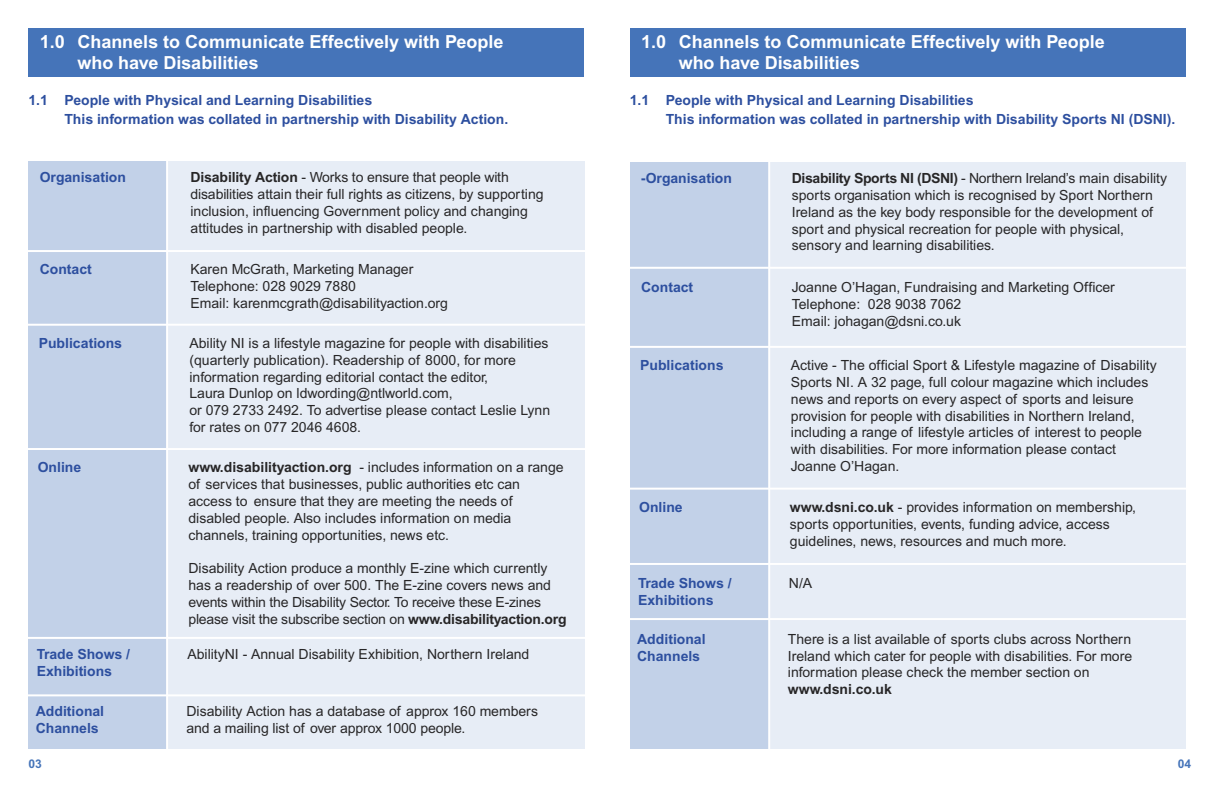
<style>
.page{position:relative;width:1214px;height:791px;background:#fff}
.page>*{position:absolute;margin:0;border:0;box-sizing:border-box;transform-origin:0 0}
.t1{font:700 18px/21px "Arial";color:#fff}
.t2{font:14px/16.8px "Arial";color:#272627}
.t3{font:700 14px/19px "Arial";color:#2d4f9f}
.t4{font:700 14px "Arial";color:#272627}
.t5{font:700 12px "Arial";color:#4574b9}
.s1{font-weight:700}
</style>
<div class="page">
<div style="left:28px;top:28px;width:556px;height:49px;background:#4574b9"></div>
<div style="left:629px;top:28px;width:556px;height:49px;background:#4574b9"></div>
<div style="left:28px;top:161px;width:144px;height:587px;background:#c2d1e8"></div>
<div style="left:168px;top:161px;width:416px;height:587px;background:#e7edf6"></div>
<hr style="left:19px;top:250px;width:573px;height:2px;background:#fff">
<hr style="left:18px;top:324px;width:573px;height:2px;background:#fff">
<hr style="left:17px;top:448px;width:573px;height:2px;background:#fff">
<hr style="left:16px;top:637px;width:573px;height:2px;background:#fff">
<hr style="left:15px;top:694px;width:573px;height:2px;background:#fff">
<hr style="left:166px;top:152px;width:2px;height:607px;background:#fff">
<div style="left:629px;top:162px;width:144px;height:586px;background:#c2d1e8"></div>
<div style="left:769px;top:162px;width:416px;height:586px;background:#e7edf6"></div>
<hr style="left:626px;top:267px;width:573px;height:2px;background:#fff">
<hr style="left:625px;top:346px;width:573px;height:2px;background:#fff">
<hr style="left:624px;top:488px;width:573px;height:2px;background:#fff">
<hr style="left:623px;top:563px;width:573px;height:2px;background:#fff">
<hr style="left:622px;top:618px;width:573px;height:2px;background:#fff">
<hr style="left:768px;top:153px;width:2px;height:608px;background:#fff">
<p class="t1" style="left:77px;top:33px;width:427px;text-indent:-38px">1.0 Channels to Communicate Effectively with People who have Disabilities</p>
<p class="t3" style="left:64px;top:92px;width:445px;text-indent:-36px">1.1 People with Physical and Learning Disabilities<br>This information was collated in partnership with Disability Action.</p>
<p class="t3" style="left:40px;top:169px;width:88px">Organisation</p>
<p class="t2" style="left:190px;top:170px;width:354px"><span class="s1">Disability Action</span> - Works to ensure that people with disabilities attain their full rights as citizens, by supporting inclusion, influencing Government policy and changing attitudes in partnership with disabled people.</p>
<p class="t3" style="left:40px;top:261px;width:54px">Contact</p>
<p class="t2" style="left:190px;top:262px;width:259px">Karen McGrath, Marketing Manager<br>Telephone: 028 9029 7880<br>Email: karenmcgrath@disabilityaction.org</p>
<p class="t3" style="left:39px;top:335px;width:85px">Publications</p>
<p class="t2" style="left:189px;top:336px;width:362px">Ability NI is a lifestyle magazine for people with disabilities (quarterly publication). Readership of 8000, for more information regarding editorial contact the editor,<br>Laura Dunlop on ldwording@ntlworld.com,<br>or 079 2733 2492. To advertise please contact Leslie Lynn for rates on 077 2046 4608.</p>
<p class="t3" style="left:38px;top:459px;width:45px">Online</p>
<p class="t2" style="left:188px;top:460px;width:376px"><span class="s1">www.disabilityaction.org</span> - includes information on a range of services that businesses, public authorities etc can access to ensure that they are meeting the needs of disabled people. Also includes information on media channels, training opportunities, news etc.</p>
<p class="t2" style="left:188px;top:561px;width:379px">Disability Action produce a monthly E-zine which currently has a readership of over 500. The E-zine covers news and events within the Disability Sector. To receive these E-zines please visit the subscribe section on <span class="s1">www.disabilityaction.org</span></p>
<p class="t3" style="left:37px;top:645px;width:95px">Trade Shows /</p>
<p class="t2" style="left:187px;top:647px;width:343px">AbilityNI - Annual Disability Exhibition, Northern Ireland</p>
<p class="t3" style="left:37px;top:662px;width:77px">Exhibitions</p>
<p class="t3" style="left:36px;top:703px;width:70px">Additional</p>
<p class="t2" style="left:186px;top:704px;width:353px">Disability Action has a database of approx 160 members</p>
<p class="t3" style="left:36px;top:720px;width:64px">Channels</p>
<p class="t2" style="left:186px;top:721px;width:280px">and a mailing list of over approx 1000 people.</p>
<p class="t1" style="left:678px;top:33px;width:427px;text-indent:-38px">1.0 Channels to Communicate Effectively with People who have Disabilities</p>
<p class="t3" style="left:665px;top:92px;width:511px;text-indent:-36px">1.1 People with Physical and Learning Disabilities<br>This information was collated in partnership with Disability Sports NI (DSNI).</p>
<p class="t3" style="left:641px;top:170px;width:92px">-Organisation</p>
<p class="t2" style="left:791px;top:171px;width:377px"><span class="s1">Disability Sports NI (DSNI)</span> - Northern Ireland’s main disability sports organisation which is recognised by Sport Northern Ireland as the key body responsible for the development of sport and physical recreation for people with physical, sensory and learning disabilities.</p>
<p class="t3" style="left:641px;top:279px;width:54px">Contact</p>
<p class="t2" style="left:791px;top:280px;width:324px">Joanne O’Hagan, Fundraising and Marketing Officer<br>Telephone: 028 9038 7062<br>Email: johagan@dsni.co.uk</p>
<p class="t3" style="left:640px;top:357px;width:85px">Publications</p>
<p class="t2" style="left:790px;top:358px;width:367px">Active - The official Sport &amp; Lifestyle magazine of Disability Sports NI. A 32 page, full colour magazine which includes news and reports on every aspect of sports and leisure provision for people with disabilities in Northern Ireland, including a range of lifestyle articles of interest to people with disabilities. For more information please contact Joanne O’Hagan.</p>
<p class="t3" style="left:639px;top:499px;width:45px">Online</p>
<p class="t2" style="left:789px;top:500px;width:348px"><span class="s1">www.dsni.co.uk</span> - provides information on membership, sports opportunities, events, funding advice, access guidelines, news, resources and much more.</p>
<p class="t3" style="left:638px;top:575px;width:95px">Trade Shows /</p>
<p class="t2" style="left:788px;top:576px;width:25px">N/A</p>
<p class="t3" style="left:638px;top:591px;width:77px">Exhibitions</p>
<p class="t3" style="left:637px;top:631px;width:70px">Additional</p>
<p class="t2" style="left:787px;top:632px;width:345px">There is a list available of sports clubs across Northern</p>
<p class="t3" style="left:637px;top:647px;width:64px">Channels</p>
<p class="t2" style="left:787px;top:649px;width:346px">Ireland which cater for people with disabilities. For more information please check the member section on</p>
<p class="t4" style="left:787px;top:684px;width:105px">www.dsni.co.uk</p>
<p class="t5" style="left:28px;top:760px;width:15px">03</p>
<p class="t5" style="left:1177px;top:760px;width:15px">04</p>
</div>
